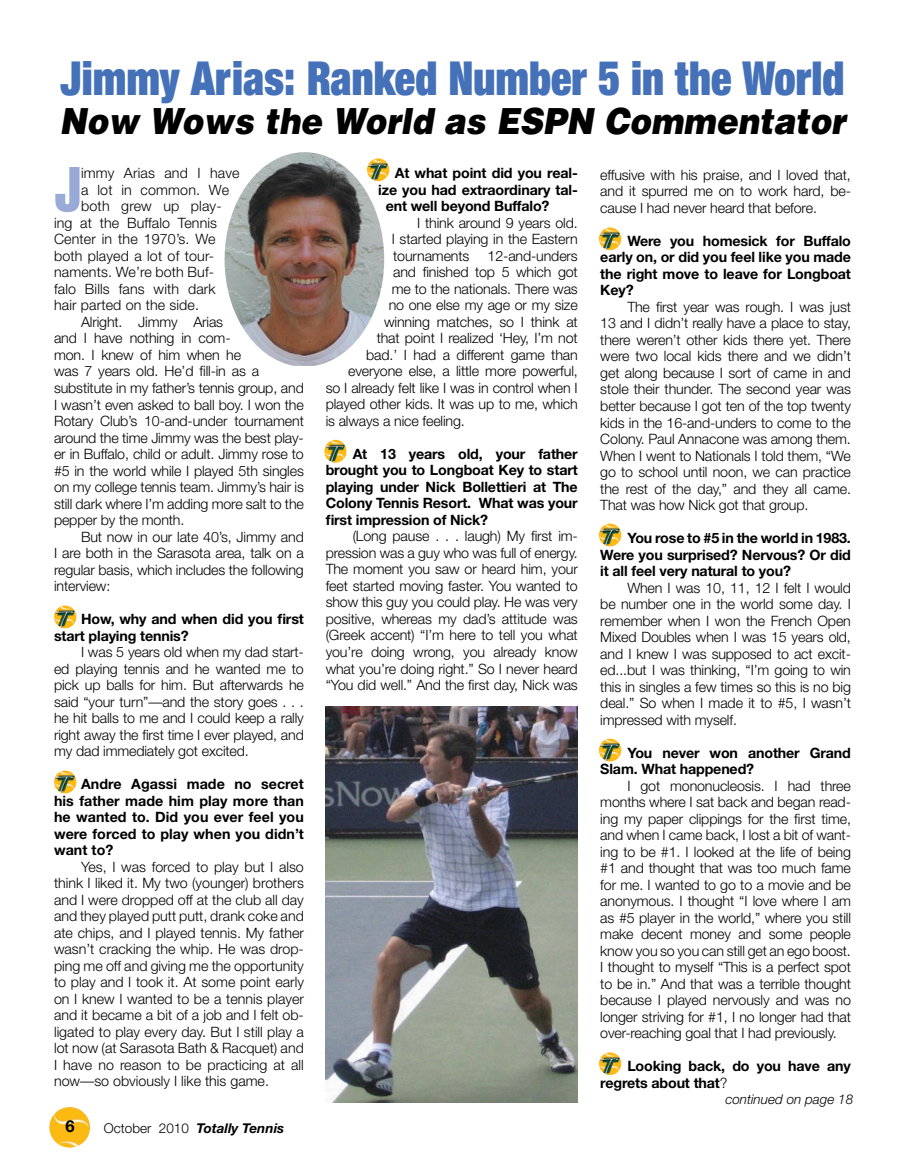
<style>
.page{position:relative;width:905px;height:1175px;background:#fff}
.page>*{position:absolute;margin:0;border:0;box-sizing:border-box;transform-origin:0 0}
.t1{font:55.5px "Helvetica Inserat";color:#9aaad7}
.t2{font:50.25px "Sans Extra Black Condensed DTC";color:#4471b8;scale:.9 1}
.t3{font:italic 900 36px "Helvetica";color:#000;scale:.9 1}
.t4{font:300 14.25px/16.5px "Helvetica Neue";letter-spacing:-.01em;color:#000;text-align:justify}
.t5{font:700 14.25px/16.5px "Helvetica Neue";letter-spacing:-.01em;color:#000;text-align:justify}
.t6{font:300 14.25px "Helvetica Neue";letter-spacing:.01em;color:#000}
.t7{font:italic 700 13.5px "Helvetica Neue";color:#000}
.t8{font:italic 300 13.5px "Helvetica Neue";color:#000}
.s1{font-weight:300}
.s2{font-weight:300;font-style:normal}
</style>
<div class="page">
<img style="left:49px;top:1106px;width:41px;height:41px;border-radius:50%">
<img style="left:54px;top:605px;width:22px;height:23px;border-radius:50%">
<img style="left:54px;top:770px;width:22px;height:23px;border-radius:50%">
<img style="left:324px;top:440px;width:22px;height:23px;border-radius:50%">
<img style="left:599px;top:227px;width:22px;height:23px;border-radius:50%">
<img style="left:599px;top:523px;width:22px;height:23px;border-radius:50%">
<img style="left:599px;top:738px;width:22px;height:23px;border-radius:50%">
<img style="left:224px;top:152px;width:160px;height:213px;border-radius:50%">
<img style="left:326px;top:706px;width:252px;height:396px">
<img style="left:367px;top:158px;width:22px;height:23px;border-radius:50%">
<img style="left:599px;top:1052px;width:22px;height:23px;border-radius:50%">
<svg style="left:66px;top:1120px;width:8px;height:12px"></svg>
<h2 class="t2" style="left:61px;top:48px;width:872px">Jimmy Arias: Ranked Number 5 in the World</h2>
<h3 class="t3" style="left:60px;top:98px;width:874px">Now Wows the World as ESPN Commentator</h3>
<h1 class="t1" style="left:54px;top:156px;width:29px">J</h1>
<p class="t6" style="left:81px;top:165px;width:160px">immy Arias and I have</p>
<p class="t5" style="left:394px;top:165px;width:184px">At what point did you real-</p>
<p class="t5" style="left:378px;top:181px;width:201px">ize you had extraordinary tal-</p>
<p class="t5" style="left:386px;top:198px;width:165px">ent well beyond Buffalo?</p>
<p class="t4" style="left:392px;top:214px;width:188px;text-indent:26px">I think around 9 years old.<br>I started playing in the Eastern tournaments</p>
<p class="t4" style="left:600px;top:166px;width:252px">effusive with his praise, and I loved that, and it spurred me on to work hard, be&shy;cause I had never heard that before.</p>
<p class="t5" style="left:600px;top:232px;width:252px;text-indent:27px">Were you homesick for Buffalo early on, or did you feel like you made the right move to leave for Longboat Key?</p>
<p class="t4" style="left:600px;top:298px;width:252px;text-indent:27px">The first year was rough. I was just 13 and I didn’t really have a place to stay, there weren’t other kids there yet. There were two local kids there and we didn’t get along because I sort of came in and stole their thunder. The second year was better because I got ten of the top twenty kids in the 16-and-unders to come to the Colony. Paul Annacone was among them.<br>When I went to Nationals I told them, “We go to school until noon, we can practice the rest of the day,” and they all came.<br>That was how Nick got that group.</p>
<p class="t5" style="left:600px;top:529px;width:252px;text-indent:27px">You rose to #5 in the world in 1983.<br>Were you surprised? Nervous? Or did it all feel very natural to you?</p>
<p class="t4" style="left:600px;top:579px;width:252px;text-indent:27px">When I was 10, 11, 12 I felt I would be number one in the world some day. I remember when I won the French Open Mixed Doubles when I was 15 years old, and I knew I was supposed to act excit&shy;ed...but I was thinking, “I’m going to win this in singles a few times so this is no big deal.” So when I made it to #5, I wasn’t impressed with myself.</p>
<p class="t5" style="left:600px;top:744px;width:252px;text-indent:27px">You never won another Grand<br>Slam. What happened?</p>
<p class="t4" style="left:600px;top:777px;width:252px;text-indent:27px">I got mononucleosis. I had three months where I sat back and began read&shy;ing my paper clippings for the first time, and when I came back, I lost a bit of want&shy;ing to be #1. I looked at the life of being #1 and thought that was too much fame for me. I wanted to go to a movie and be anonymous. I thought “I love where I am as #5 player in the world,” where you still make decent money and some people know you so you can still get an ego boost.<br>I thought to myself “This is a perfect spot to be in.” And that was a terrible thought because I played nervously and was no longer striving for #1, I no longer had that over-reaching goal that I had previously.</p>
<p class="t5" style="left:600px;top:1057px;width:252px;text-indent:27px">Looking back, do you have any regrets about that<span class="s1">?</span></p>
<p class="t8" style="left:725px;top:1090px;width:129px">continued on page 18</p>
<p class="t6" style="left:81px;top:181px;width:149px">a lot in common. We</p>
<p class="t6" style="left:81px;top:198px;width:142px">both grew up play-</p>
<p class="t6" style="left:54px;top:214px;width:165px">ing at the Buffalo Tennis</p>
<p class="t6" style="left:54px;top:231px;width:163px">Center in the 1970’s. We</p>
<p class="t6" style="left:54px;top:247px;width:162px">both played a lot of tour-</p>
<p class="t6" style="left:54px;top:264px;width:162px">naments. We’re both Buf-</p>
<p class="t6" style="left:54px;top:280px;width:163px">falo Bills fans with dark</p>
<p class="t6" style="left:54px;top:297px;width:147px">hair parted on the side.</p>
<p class="t4" style="left:81px;top:313px;width:144px">Alright. Jimmy Arias</p>
<p class="t4" style="left:54px;top:330px;width:178px">and I have nothing in com-</p>
<p class="t4" style="left:54px;top:346px;width:189px">mon. I knew of him when he</p>
<p class="t4" style="left:54px;top:363px;width:207px">was 7 years old. He’d fill-in as a</p>
<p class="t4" style="left:54px;top:379px;width:251px">substitute in my father’s tennis group, and</p>
<p class="t4" style="left:54px;top:396px;width:251px">I wasn’t even asked to ball boy. I won the</p>
<p class="t4" style="left:54px;top:412px;width:251px">Rotary Club’s 10-and-under tournament</p>
<p class="t4" style="left:54px;top:429px;width:251px">around the time Jimmy was the best play-</p>
<p class="t4" style="left:54px;top:445px;width:251px">er in Buffalo, child or adult. Jimmy rose to</p>
<p class="t4" style="left:54px;top:462px;width:251px">#5 in the world while I played 5th singles</p>
<p class="t4" style="left:54px;top:478px;width:251px">on my college tennis team. Jimmy’s hair is</p>
<p class="t4" style="left:54px;top:495px;width:251px">still dark where I’m adding more salt to the</p>
<p class="t4" style="left:54px;top:511px;width:132px">pepper by the month.</p>
<p class="t4" style="left:81px;top:528px;width:224px">But now in our late 40’s, Jimmy and</p>
<p class="t4" style="left:54px;top:544px;width:251px">I are both in the Sarasota area, talk on a</p>
<p class="t4" style="left:54px;top:561px;width:251px">regular basis, which includes the following</p>
<p class="t4" style="left:54px;top:577px;width:58px">interview:</p>
<p class="t5" style="left:54px;top:610px;width:251px;text-indent:27px">How, why and when did you first start playing tennis?</p>
<p class="t4" style="left:54px;top:643px;width:251px;text-indent:27px">I was 5 years old when my dad start&shy;ed playing tennis and he wanted me to pick up balls for him. But afterwards he said “your turn”—and the story goes . . . he hit balls to me and I could keep a rally right away the first time I ever played, and my dad immediately got excited.</p>
<p class="t5" style="left:54px;top:775px;width:251px;text-indent:27px">Andre Agassi made no secret his father made him play more than he wanted to. Did you ever feel you were forced to play when you didn’t want to?</p>
<p class="t4" style="left:54px;top:858px;width:251px;text-indent:27px">Yes, I was forced to play but I also think I liked it. My two (younger) brothers and I were dropped off at the club all day and they played putt putt, drank coke and ate chips, and I played tennis. My father wasn’t cracking the whip. He was drop&shy;ping me off and giving me the opportunity to play and I took it. At some point early on I knew I wanted to be a tennis player and it became a bit of a job and I felt ob&shy;ligated to play every day. But I still play a lot now (at Sarasota Bath &amp; Racquet) and I have no reason to be practicing at all now—so obviously I like this game.</p>
<p class="t4" style="left:487px;top:247px;width:92px">12-and-unders</p>
<p class="t4" style="left:393px;top:264px;width:186px">and finished top 5 which got</p>
<p class="t4" style="left:392px;top:280px;width:188px">me to the nationals. There was</p>
<p class="t4" style="left:388px;top:297px;width:190px">no one else my age or my size</p>
<p class="t4" style="left:384px;top:313px;width:195px">winning matches, so I think at</p>
<p class="t4" style="left:376px;top:330px;width:202px">that point I realized ‘Hey, I’m not</p>
<p class="t4" style="left:366px;top:346px;width:213px">bad.’ I had a different game than</p>
<p class="t4" style="left:348px;top:363px;width:231px">everyone else, a little more powerful,</p>
<p class="t4" style="left:326px;top:379px;width:253px">so I already felt like I was in control when I</p>
<p class="t4" style="left:326px;top:396px;width:254px">played other kids. It was up to me, which</p>
<p class="t4" style="left:326px;top:412px;width:141px">is always a nice feeling.</p>
<p class="t5" style="left:326px;top:445px;width:254px;text-indent:27px">At 13 years old, your father brought you to Longboat Key to start playing under Nick Bollettieri at The Colony Tennis Resort. What was your first impression of Nick?</p>
<p class="t4" style="left:326px;top:528px;width:254px;text-indent:27px">(Long pause . . . laugh) My first im&shy;pression was a guy who was full of energy.<br>The moment you saw or heard him, your feet started moving faster. You wanted to show this guy you could play. He was very positive, whereas my dad’s attitude was (Greek accent) “I’m here to tell you what you’re doing wrong, you already know what you’re doing right.” So I never heard “You did well.” And the first day, Nick was</p>
<p class="t7" style="left:104px;top:1119px;width:182px"><span class="s2">October 2010</span> Totally Tennis</p>
</div>
